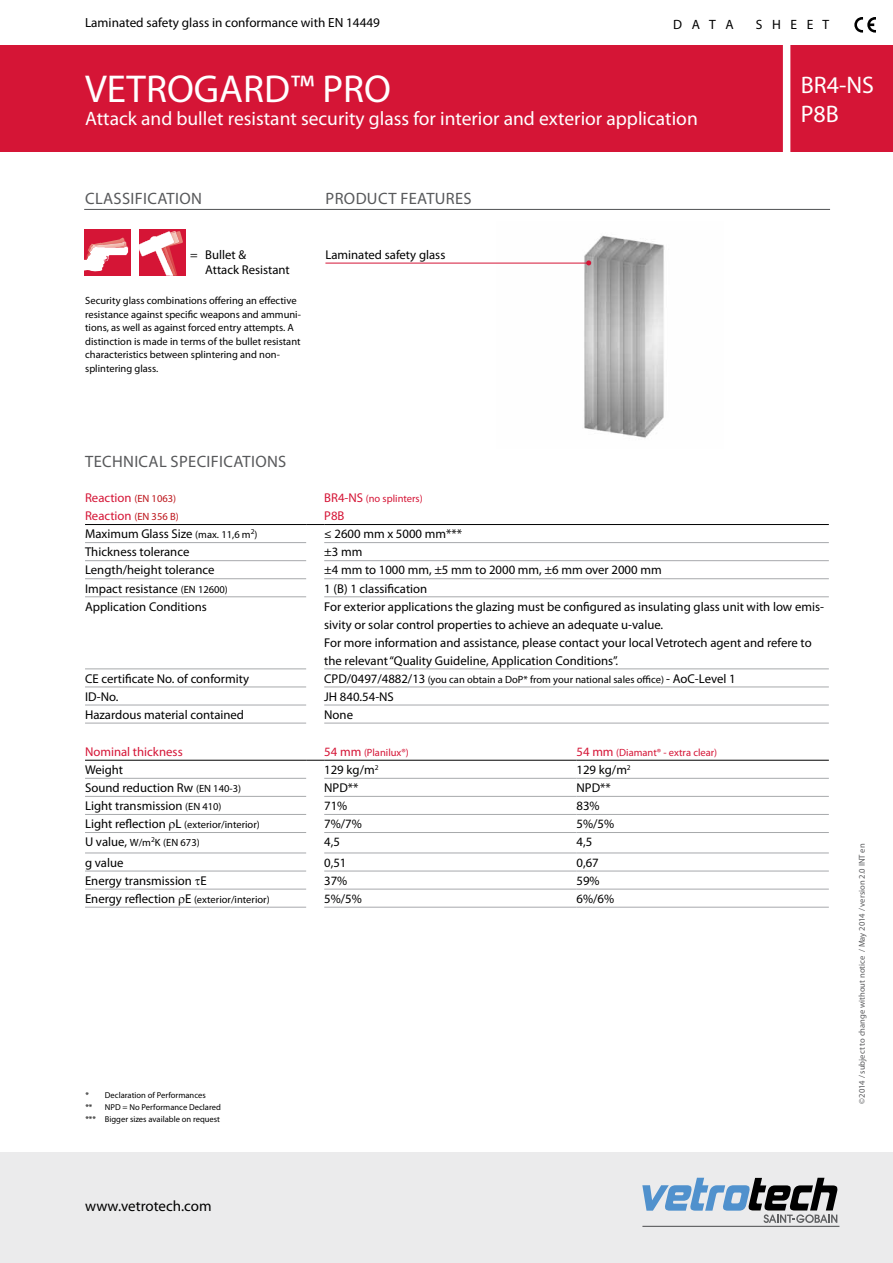
<style>
.page{position:relative;width:893px;height:1263px;background:#fff}
.page>*{position:absolute;margin:0;border:0;box-sizing:border-box;transform-origin:0 0}
.t1{font:39px "Myriad Pro";color:#fff}
.t2{font:24px/28.8px "Myriad Pro";color:#fff}
.t3{font:19.5px "Myriad Pro";color:#fff}
.t4{font:16.5px "Myriad Pro";letter-spacing:.02em;color:#58595b}
.t5{font:15px "Myriad Pro";color:#000}
.t6{font:13.5px "Myriad Pro";letter-spacing:.71em;color:#000}
.t7{font:13.2px "Myriad Pro";color:#000}
.t8{font:12.75px/18px "Myriad Pro";color:#000}
.t9{font:12.75px/18px "Myriad Pro";color:#d51536}
.t10{font:10.5px/13.5px "Myriad Pro";color:#000}
.t11{font:10.5px "Myriad Pro";color:#d51536}
.t12{font:8.55px/12px "Myriad Pro";color:#000}
.t13{font:8.55px "Myriad Pro";color:#5a5b5d}
.s1{font-size:10.5px;color:#bc141a}
.s2{font-size:12.75px}
.s3{font-size:10.5px}
</style>
<div class="page">
<div style="left:0;top:46px;width:893px;height:106px;background:#d51536"></div>
<svg style="left:854px;top:17px;width:22px;height:16px"></svg>
<div style="left:0;top:1153px;width:893px;height:110px;background:#ebebec"></div>
<hr style="left:642px;top:1226px;width:197px;height:1px;background:#5f6062">
<svg style="left:642px;top:1178px;width:196px;height:45px"></svg>
<div style="left:783px;top:43px;width:7px;height:113px;background:#fff"></div>
<hr style="left:85px;top:542px;width:221px;height:1px;background:#a7a9ac">
<hr style="left:85px;top:560px;width:221px;height:1px;background:#a7a9ac">
<hr style="left:85px;top:578px;width:221px;height:1px;background:#a7a9ac">
<hr style="left:85px;top:596px;width:221px;height:1px;background:#a7a9ac">
<hr style="left:324px;top:596px;width:505px;height:1px;background:#a7a9ac">
<hr style="left:85px;top:669px;width:221px;height:1px;background:#a7a9ac">
<hr style="left:324px;top:669px;width:505px;height:1px;background:#a7a9ac">
<hr style="left:85px;top:687px;width:221px;height:1px;background:#a7a9ac">
<hr style="left:324px;top:687px;width:505px;height:1px;background:#a7a9ac">
<hr style="left:85px;top:705px;width:221px;height:1px;background:#a7a9ac">
<hr style="left:324px;top:705px;width:505px;height:1px;background:#a7a9ac">
<hr style="left:85px;top:723px;width:221px;height:1px;background:#a7a9ac">
<hr style="left:324px;top:723px;width:505px;height:1px;background:#a7a9ac">
<hr style="left:85px;top:524px;width:221px;height:1px;background:#000">
<svg style="left:306px;top:524px;width:18px;height:1px"></svg>
<hr style="left:324px;top:524px;width:505px;height:1px;background:#000">
<hr style="left:324px;top:542px;width:505px;height:1px;background:#a7a9ac">
<hr style="left:324px;top:560px;width:505px;height:1px;background:#a7a9ac">
<hr style="left:324px;top:578px;width:505px;height:1px;background:#a7a9ac">
<hr style="left:85px;top:778px;width:221px;height:1px;background:#a7a9ac">
<hr style="left:324px;top:778px;width:252px;height:1px;background:#a7a9ac">
<hr style="left:576px;top:778px;width:253px;height:1px;background:#a7a9ac">
<hr style="left:85px;top:796px;width:221px;height:1px;background:#a7a9ac">
<hr style="left:324px;top:796px;width:252px;height:1px;background:#a7a9ac">
<hr style="left:576px;top:796px;width:253px;height:1px;background:#a7a9ac">
<hr style="left:85px;top:814px;width:221px;height:1px;background:#a7a9ac">
<hr style="left:324px;top:814px;width:252px;height:1px;background:#a7a9ac">
<hr style="left:576px;top:814px;width:253px;height:1px;background:#a7a9ac">
<hr style="left:85px;top:832px;width:221px;height:1px;background:#a7a9ac">
<hr style="left:324px;top:832px;width:252px;height:1px;background:#a7a9ac">
<hr style="left:576px;top:832px;width:253px;height:1px;background:#a7a9ac">
<hr style="left:85px;top:853px;width:221px;height:1px;background:#a7a9ac">
<hr style="left:324px;top:853px;width:252px;height:1px;background:#a7a9ac">
<hr style="left:576px;top:853px;width:253px;height:1px;background:#a7a9ac">
<hr style="left:85px;top:871px;width:221px;height:1px;background:#a7a9ac">
<hr style="left:324px;top:871px;width:252px;height:1px;background:#a7a9ac">
<hr style="left:576px;top:871px;width:253px;height:1px;background:#a7a9ac">
<hr style="left:85px;top:889px;width:221px;height:1px;background:#a7a9ac">
<hr style="left:324px;top:889px;width:252px;height:1px;background:#a7a9ac">
<hr style="left:576px;top:889px;width:253px;height:1px;background:#a7a9ac">
<hr style="left:85px;top:907px;width:221px;height:1px;background:#a7a9ac">
<hr style="left:324px;top:907px;width:252px;height:1px;background:#a7a9ac">
<hr style="left:576px;top:907px;width:253px;height:1px;background:#a7a9ac">
<hr style="left:85px;top:760px;width:221px;height:1px;background:#000">
<svg style="left:306px;top:760px;width:18px;height:1px"></svg>
<hr style="left:324px;top:760px;width:252px;height:1px;background:#000">
<hr style="left:576px;top:760px;width:253px;height:1px;background:#000">
<hr style="left:84px;top:209px;width:746px;height:1px;background:#58595b">
<img style="left:496px;top:235px;width:169px;height:203px">
<hr style="left:325px;top:263px;width:263px;height:1px;background:#d51536">
<svg style="left:586px;top:260px;width:5px;height:5px"></svg>
<div style="left:139px;top:229px;width:47px;height:47px;background:#d51536"></div>
<img style="left:176px;top:231px;width:7px;height:13px">
<svg style="left:139px;top:231px;width:37px;height:26px"></svg>
<img style="left:146px;top:232px;width:33px;height:44px">
<img style="left:146px;top:233px;width:28px;height:43px">
<div style="left:84px;top:229px;width:47px;height:47px;background:#d51536"></div>
<svg style="left:84px;top:246px;width:44px;height:26px"></svg>
<img style="left:112px;top:238px;width:13px;height:3px">
<img style="left:90px;top:241px;width:35px;height:19px">
<img style="left:84px;top:246px;width:32px;height:24px">
<p class="t7" style="left:85px;top:14px;width:296px">Laminated safety glass in conformance with EN 14449</p>
<p class="t6" style="left:673px;top:16px;width:62px">DATA</p>
<p class="t6" style="left:756px;top:16px;width:75px">SHEET</p>
<h1 class="t1" style="left:85px;top:65px;width:308px">VETROGARD™ PRO</h1>
<h3 class="t3" style="left:85px;top:107px;width:614px">Attack and bullet resistant security glass for interior and exterior application</h3>
<p class="t4" style="left:85px;top:188px;width:118px">CLASSIFICATION</p>
<p class="t8" style="left:205px;top:247px;width:86px;line-height:15px;text-indent:-15px">= Bullet &amp;<br>Attack Resistant</p>
<p class="t10" style="left:85px;top:294px;width:217px">Security glass combinations offering an effective resistance against specific weapons and ammuni&shy;tions, as well as against forced entry attempts. A distinction is made in terms of the bullet resistant characteristics between splintering and non&shy;splintering glass.</p>
<p class="t4" style="left:326px;top:188px;width:148px">PRODUCT FEATURES</p>
<p class="t8" style="left:325px;top:245px;width:121px">Laminated safety glass</p>
<p class="t4" style="left:85px;top:451px;width:203px">TECHNICAL SPECIFICATIONS</p>
<p class="t9" style="left:85px;top:489px;width:95px">Reaction <span class="s1">(EN 1063)<br></span>Reaction <span class="s1">(EN 356 B)</span></p>
<p class="t11" style="left:324px;top:492px;width:100px"><span class="s2">BR4-NS</span> (no splinters)</p>
<p class="t9" style="left:324px;top:507px;width:22px">P8B</p>
<h2 class="t2" style="left:801px;top:70px;width:75px">BR4-NS<br>P8B</h2>
<p class="t8" style="left:85px;top:525px;width:174px">Maximum Glass Size <span class="s3">(max. 11,6 m</span><sup>2</sup><span class="s3">)</span></p>
<p class="t8" style="left:324px;top:525px;width:139px">≤ 2600 mm x 5000 mm***</p>
<p class="t8" style="left:85px;top:543px;width:106px">Thickness tolerance</p>
<p class="t8" style="left:324px;top:543px;width:40px">±3 mm</p>
<p class="t8" style="left:85px;top:561px;width:131px">Length/height tolerance</p>
<p class="t8" style="left:324px;top:561px;width:339px">±4 mm to 1000 mm, ±5 mm to 2000 mm, ±6 mm over 2000 mm</p>
<p class="t8" style="left:85px;top:579px;width:144px">Impact resistance <span class="s3">(EN 12600)</span></p>
<p class="t8" style="left:324px;top:579px;width:105px">1 (B) 1 classification</p>
<p class="t8" style="left:85px;top:597px;width:123px">Application Conditions</p>
<p class="t8" style="left:324px;top:597px;width:501px">For exterior applications the glazing must be configured as insulating glass unit with low emis&shy;sivity or solar control properties to achieve an adequate u-value.<br>For more information and assistance, please contact your local Vetrotech agent and refere to the relevant “Quality Guideline, Application Conditions”.</p>
<p class="t8" style="left:85px;top:669px;width:166px">CE certificate No. of conformity</p>
<p class="t10" style="left:324px;top:672px;width:413px"><span class="s2">CPD/0497/4882/13</span> (you can obtain a DoP* from your national sales office) <span class="s2">- AoC-Level 1</span></p>
<p class="t8" style="left:85px;top:687px;width:35px">ID-No.</p>
<p class="t8" style="left:324px;top:687px;width:71px">JH 840.54-NS</p>
<p class="t8" style="left:85px;top:705px;width:161px">Hazardous material contained</p>
<p class="t8" style="left:324px;top:705px;width:30px">None</p>
<p class="t9" style="left:85px;top:742px;width:99px">Nominal thickness</p>
<p class="t11" style="left:324px;top:746px;width:86px"><span class="s2">54 mm</span> (Planilux®)</p>
<p class="t11" style="left:576px;top:746px;width:142px"><span class="s2">54 mm</span> (Diamant® - extra clear)</p>
<p class="t8" style="left:85px;top:760px;width:40px">Weight</p>
<p class="t8" style="left:324px;top:760px;width:56px">129 kg/m<sup>2</sup></p>
<p class="t8" style="left:576px;top:760px;width:56px">129 kg/m<sup>2</sup></p>
<p class="t8" style="left:85px;top:779px;width:158px">Sound reduction Rw <span class="s3">(EN 140-3)</span></p>
<p class="t8" style="left:324px;top:779px;width:36px">NPD**</p>
<p class="t8" style="left:576px;top:779px;width:36px">NPD**</p>
<p class="t8" style="left:85px;top:797px;width:138px">Light transmission <span class="s3">(EN 410)</span></p>
<p class="t8" style="left:324px;top:797px;width:25px">71%</p>
<p class="t8" style="left:576px;top:797px;width:25px">83%</p>
<p class="t10" style="left:85px;top:818px;width:176px"><span class="s2">Light reflection L</span> (exterior/interior)</p>
<p class="t8" style="left:324px;top:815px;width:39px">7%/7%</p>
<p class="t8" style="left:576px;top:815px;width:39px">5%/5%</p>
<p class="t10" style="left:85px;top:836px;width:116px"><span class="s2">U value,</span> W/m<sup>2</sup>K (EN 673)</p>
<p class="t8" style="left:324px;top:833px;width:17px">4,5</p>
<p class="t8" style="left:576px;top:833px;width:17px">4,5</p>
<p class="t8" style="left:85px;top:853px;width:40px">g value</p>
<p class="t8" style="left:324px;top:853px;width:24px">0,51</p>
<p class="t8" style="left:576px;top:853px;width:24px">0,67</p>
<p class="t8" style="left:85px;top:871px;width:123px">Energy transmission ▼E</p>
<p class="t8" style="left:324px;top:871px;width:25px">37%</p>
<p class="t8" style="left:576px;top:871px;width:25px">59%</p>
<p class="t10" style="left:85px;top:892px;width:186px"><span class="s2">Energy reflection E</span> (exterior/interior)</p>
<p class="t8" style="left:324px;top:889px;width:39px">5%/5%</p>
<p class="t8" style="left:576px;top:889px;width:39px">6%/6%</p>
<p class="t12" style="left:85px;top:1089px;width:122px">* Declaration of Performances **</p>
<p class="t12" style="left:85px;top:1101px;width:137px;text-align:right">NPD = No Performance Declared<br>*** Bigger sizes available on request</p>
<p class="t5" style="left:85px;top:1196px;width:128px">www.vetrotech.com</p>
<p class="t13" style="left:857px;top:1103px;width:261px;rotate:-90deg">©2014 / subject to change without notice / May 2014 / version 2.0 INT en</p>
</div>
